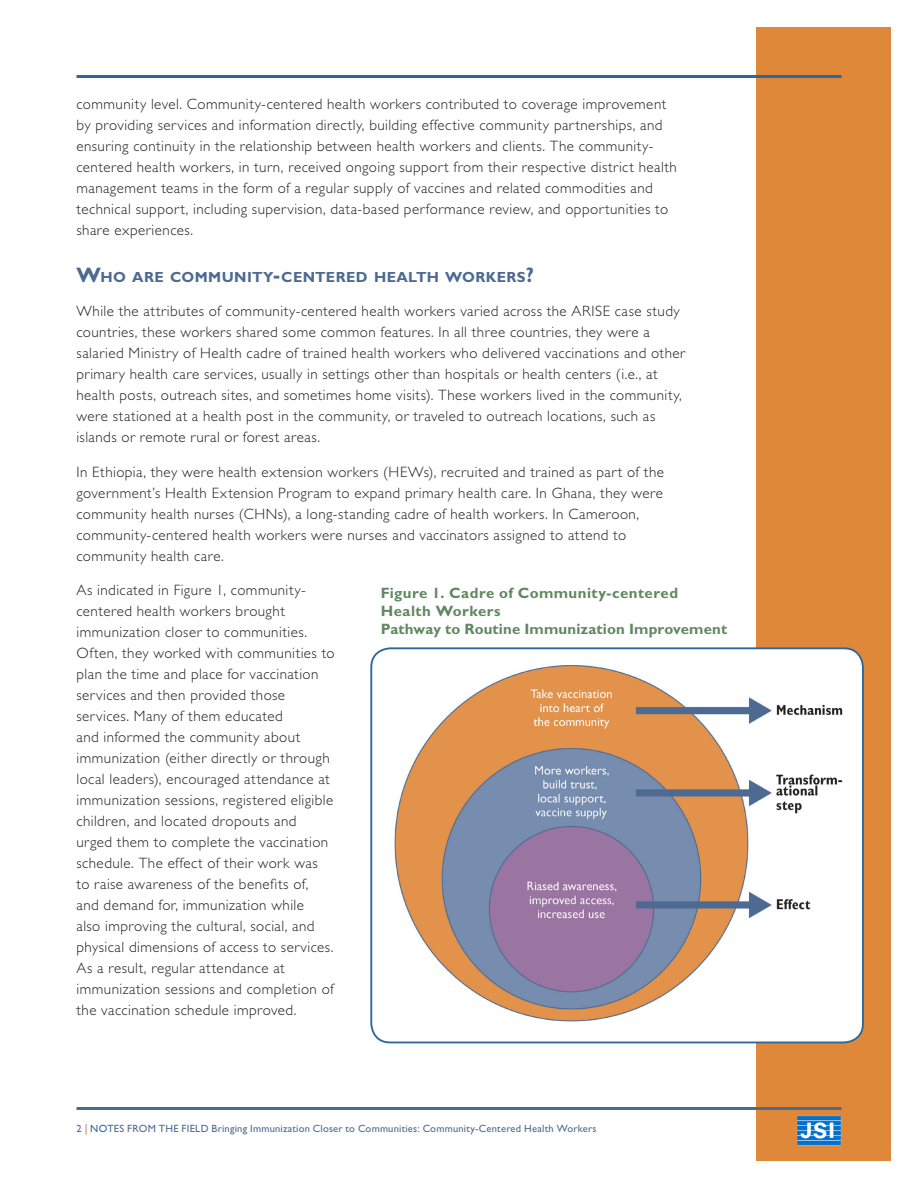
<style>
.page{position:relative;width:918px;height:1188px;background:#fff}
.page>*{position:absolute;margin:0;border:0;box-sizing:border-box;transform-origin:0 0}
.t1{font:300 15px/21px "Gill Sans Std";letter-spacing:.03em;color:#231f20}
.t2{font:700 15px/18px "Gill Sans Std";letter-spacing:.015em;color:#618860}
.largeSubhead__gry_bl{font:700 14.7px "Gill Sans Std";letter-spacing:.03em;color:#4d6a92}
.t3{font:10.5px "Gill Sans Std";letter-spacing:.02em;color:#4d6a92}
.s1{font-size:21px}
.s2{color:#cf6632}
.s3{color:#2e679b}
</style>
<div class="page">
<div style="left:756px;top:27px;width:134px;height:1133px;background:#e08839"></div>
<hr style="left:76px;top:1107px;width:766px;height:3px;background:#4d6a92">
<hr style="left:76px;top:75px;width:766px;height:3px;background:#2e679b">
<img style="left:797px;top:1115px;width:44px;height:30px">
<img style="left:372px;top:649px;width:490px;height:385px">
<div style="left:370px;top:647px;width:494px;height:396px;border:2px solid #2e679b;border-radius:19px"></div>
<p class="t1" style="left:76px;top:94px;width:602px">community level. Community-centered health workers contributed to coverage improvement by providing services and information directly, building effective community partnerships, and ensuring continuity in the relationship between health workers and clients. The community&shy;centered health workers, in turn, received ongoing support from their respective district health management teams in the form of a regular supply of vaccines and related commodities and technical support, including supervision, data-based performance review, and opportunities to share experiences.</p>
<p class="largeSubhead__gry_bl" style="left:76px;top:268px;width:459px"><span class="s1">W</span>HO ARE COMMUNITY<span class="s1">-</span>CENTERED HEALTH WORKERS<span class="s1">?</span></p>
<p class="t1" style="left:76px;top:301px;width:610px">While the attributes of community-centered health workers varied across the ARISE case study countries, these workers shared some common features. In all three countries, they were a salaried Ministry of Health cadre of trained health workers who delivered vaccinations and other primary health care services, usually in settings other than hospitals or health centers (i.e., at health posts, outreach sites, and sometimes home visits). These workers lived in the community, were stationed at a health post in the community, or traveled to outreach locations, such as islands or remote rural or forest areas.</p>
<p class="t1" style="left:76px;top:461px;width:589px">In Ethiopia, they were health extension workers (HEWs), recruited and trained as part of the government’s Health Extension Program to expand primary health care. In Ghana, they were community health nurses (CHNs), a long-standing cadre of health workers. In Cameroon, community-centered health workers were nurses and vaccinators assigned to attend to community health care.</p>
<p class="t1" style="left:76px;top:580px;width:260px">As indicated in Figure 1, community&shy;centered health workers brought immunization closer to communities.<br>Often, they worked with communities to plan the time and place for vaccination services and then provided those services. Many of them educated<br>and informed the community about immunization (either directly or through local leaders), encouraged attendance at immunization sessions, registered eligible children, and located dropouts and urged them to complete the vaccination schedule. The effect of their work was to raise awareness of the benefits of,<br>and demand for, immunization while<br>also improving the cultural, social, and physical dimensions of access to services.<br>As a result, regular attendance at immunization sessions and completion of the vaccination schedule improved.</p>
<p class="t2" style="left:381px;top:584px;width:348px">Figure 1. Cadre of Community-centered<br>Health Workers<br>Pathway to Routine Immunization Improvement</p>
<p class="t3" style="left:76px;top:1122px;width:522px">2 <span class="s2">|</span> <span class="s3">NO</span>TES FROM THE FIELD Bringing Immunization Closer to Communities: Community-Centered Health Workers</p>
</div>
